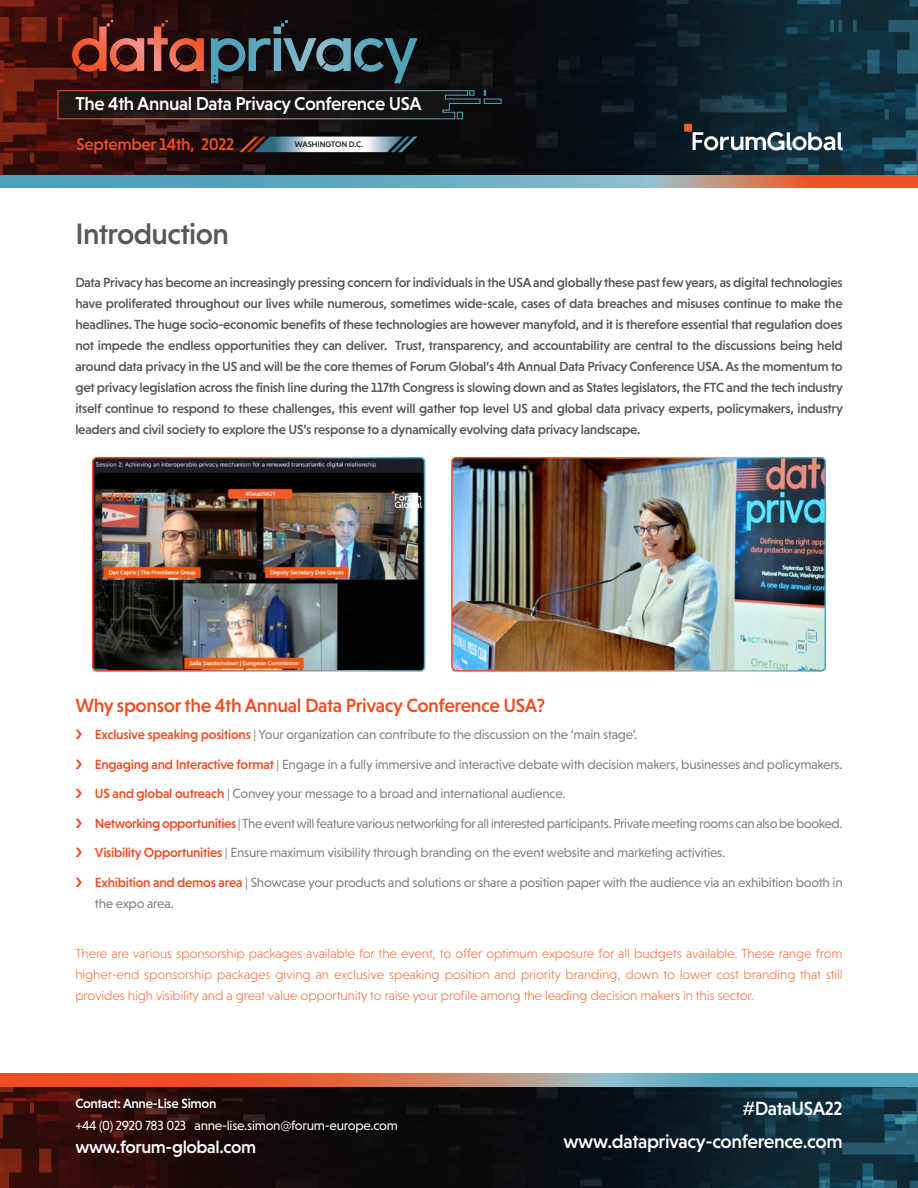
<style>
.page{position:relative;width:918px;height:1188px;background:#fff}
.page>*{position:absolute;margin:0;border:0;box-sizing:border-box;transform-origin:0 0}
.t1{font:500 30px "Niveau Grotesk";letter-spacing:-.02em;color:#57585a}
.t2{font:500 19.5px "Niveau Grotesk";letter-spacing:-.02em;color:#f04d22}
.t3{font:500 19.5px "Niveau Grotesk";letter-spacing:-.02em;color:#fff}
.t4{font:500 18.9px "Niveau Grotesk";letter-spacing:-.02em;color:#fff}
.t5{font:500 18px "Niveau Grotesk";letter-spacing:-.02em;color:#fff}
.t6{font:500 17.25px "Niveau Grotesk";letter-spacing:-.02em;color:#f04d22}
.t7{font:500 13.5px/21px "Niveau Grotesk";letter-spacing:-.02em;color:#57585a;text-align:justify}
.t8{font:13.5px/29.5px "Niveau Grotesk";letter-spacing:-.02em;color:#808285}
.t9{font:300 13.5px/21px "Niveau Grotesk";letter-spacing:-.01em;color:#f37442;text-align:justify}
.t10{font:13.5px "Niveau Grotesk";letter-spacing:-.02em;color:#fff}
.t11{font:500 13.5px "Niveau Grotesk";letter-spacing:-.02em;color:#fff}
.t12{font:500 8.25px "Niveau Grotesk";letter-spacing:-.01em;color:#1c1c1c}
.s1{font-weight:500;color:#f04d22}
</style>
<div class="page">
<svg style="left:97px;top:1086px;width:724px;height:102px;background:#121216"></svg>
<svg style="left:0;top:1086px;width:97px;height:102px;background:#41100c"></svg>
<svg style="left:821px;top:1086px;width:97px;height:102px;background:#184051"></svg>
<svg style="left:0;top:1074px;width:918px;height:12px;background:#b08072"></svg>
<svg style="left:502px;top:0;width:191px;height:175px;background:#091017"></svg>
<svg style="left:0;top:175px;width:918px;height:13px;background:#8499a1"></svg>
<div style="left:684px;top:124px;width:8px;height:8px;background:#f15f2f"></div>
<svg style="left:693px;top:0;width:225px;height:175px;background:#183643"></svg>
<svg style="left:0;top:0;width:502px;height:175px;background:#301e1e"></svg>
<img style="left:95px;top:460px;width:327px;height:209px">
<div style="left:92px;top:457px;width:333px;height:215px;border:2px solid #fff;border-radius:4px"></div>
<img style="left:454px;top:460px;width:369px;height:209px">
<div style="left:451px;top:457px;width:375px;height:215px;border:2px solid #fff;border-radius:4px"></div>
<h3 class="t4" style="left:75px;top:93px;width:348px">The 4th Annual Data Privacy Conference USA</h3>
<p class="t6" style="left:76px;top:134px;width:159px">September 14th, 2022</p>
<p class="t12" style="left:295px;top:140px;width:70px">WASHINGTON D.C.</p>
<h1 class="t1" style="left:75px;top:216px;width:155px">Introduction</h1>
<p class="t7" style="left:75px;top:271px;width:769px">Data Privacy has become an increasingly pressing concern for individuals in the USA and globally these past few years, as digital technologies have proliferated throughout our lives while numerous, sometimes wide-scale, cases of data breaches and misuses continue to make the headlines. The huge socio-economic benefits of these technologies are however manyfold, and it is therefore essential that regulation does not impede the endless opportunities they can deliver. Trust, transparency, and accountability are central to the discussions being held around data privacy in the US and will be the core themes of Forum Global’s 4th Annual Data Privacy Conference USA. As the momentum to get privacy legislation across the finish line during the 117th Congress is slowing down and as States legislators, the FTC and the tech industry itself continue to respond to these challenges, this event will gather top level US and global data privacy experts, policymakers, industry leaders and civil society to explore the US’s response to a dynamically evolving data privacy landscape.</p>
<h2 class="t2" style="left:75px;top:694px;width:471px">Why sponsor the 4th Annual Data Privacy Conference USA?</h2>
<p class="t8" style="left:95px;top:720px;width:749px"><span class="s1">Exclusive speaking positions</span> | Your organization can contribute to the discussion on the ‘main stage’.<br><span class="s1">Engaging and Interactive format</span> | Engage in a fully immersive and interactive debate with decision makers, businesses and policymakers.<br><span class="s1">US and global outreach</span> | Convey your message to a broad and international audience.<br><span class="s1">Networking opportunities</span> | The event will feature various networking for all interested participants. Private meeting rooms can also be booked.<br><span class="s1">Visibility Opportunities</span> | Ensure maximum visibility through branding on the event website and marketing activities.<br><span class="s1">Exhibition and demos area</span> | Showcase your products and solutions or share a position paper with the audience via an exhibition booth in</p>
<p class="t8" style="left:95px;top:888px;width:80px">the expo area.</p>
<p class="t9" style="left:75px;top:943px;width:769px">There are various sponsorship packages available for the event, to offer optimum exposure for all budgets available. These range from higher-end sponsorship packages giving an exclusive speaking position and priority branding, down to lower cost branding that still provides high visibility and a great value opportunity to raise your profile among the leading decision makers in this sector.</p>
<p class="t11" style="left:75px;top:1096px;width:143px">Contact: Anne-Lise Simon</p>
<p class="t10" style="left:75px;top:1117px;width:324px">+44 (0) 2920 783 023 anne-lise.simon@forum-europe.com</p>
<h3 class="t5" style="left:75px;top:1137px;width:182px">www.forum-global.com</h3>
<h2 class="t3" style="left:742px;top:1098px;width:102px">#DataUSA22</h2>
<h2 class="t3" style="left:563px;top:1131px;width:281px">www.dataprivacy-conference.com</h2>
</div>
